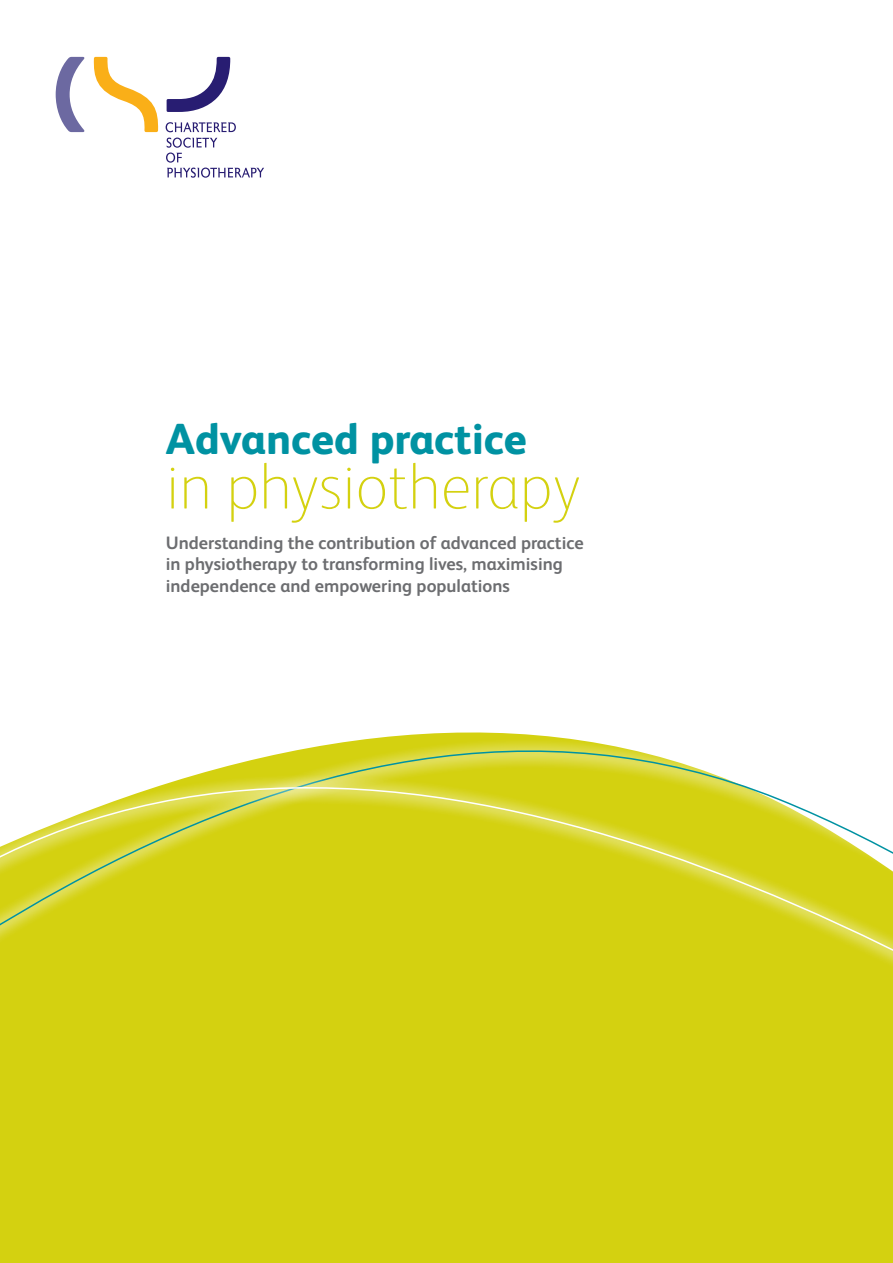
<style>
.page{position:relative;width:893px;height:1263px;background:#fff}
.page>*{position:absolute;margin:0;border:0;box-sizing:border-box;transform-origin:0 0}
.t1{font:100 64.5px "FS Albert";color:#d4d110}
.t2{font:800 43.5px "FS Albert";color:#0092a2}
.t3{font:700 18px/21.6px "FS Albert";color:#6c6d70}
</style>
<div class="page">
<svg style="left:0;top:732px;width:893px;height:531px;background:#d7d528"></svg>
<svg style="left:166px;top:122px;width:70px;height:10px"></svg>
<svg style="left:166px;top:138px;width:98px;height:40px"></svg>
<svg style="left:167px;top:57px;width:63px;height:55px"></svg>
<svg style="left:93px;top:57px;width:65px;height:75px"></svg>
<svg style="left:56px;top:57px;width:28px;height:75px"></svg>
<p class="t2" style="left:166px;top:408px;width:363px">Advanced practice</p>
<p class="t1" style="left:166px;top:444px;width:416px">in physiotherapy</p>
<p class="t3" style="left:166px;top:531px;width:419px">Understanding the contribution of advanced practice in physiotherapy to transforming lives, maximising independence and empowering populations</p>
</div>
